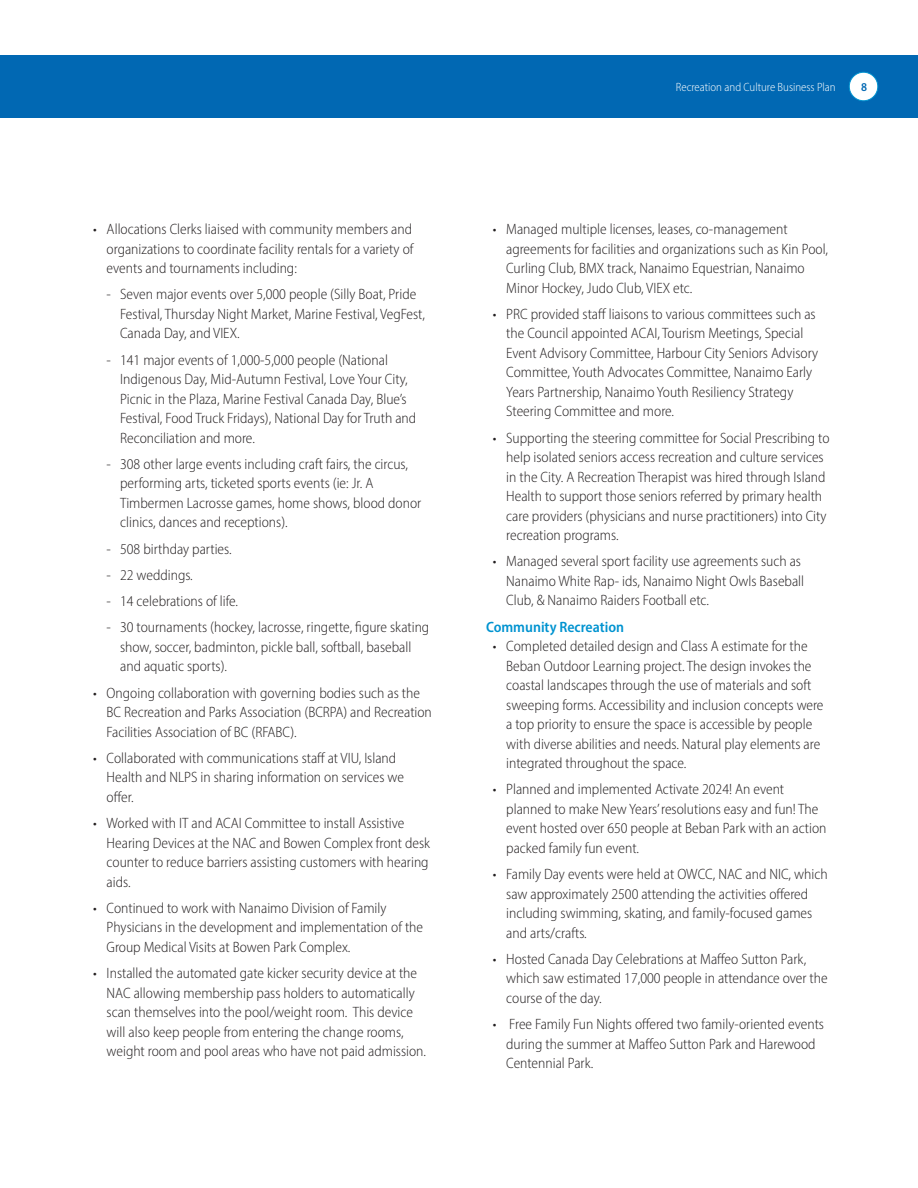
<style>
.page{position:relative;width:918px;height:1188px;background:#fff}
.page>*{position:absolute;margin:0;border:0;box-sizing:border-box;transform-origin:0 0}
.t1{font:300 semi-condensed 15px/19.5px "Myriad Pro";color:#231f20}
.t2{font:600 semi-condensed 15px "Myriad Pro";color:#0093d0}
.t3{font:300 semi-condensed 12px "Myriad Pro";color:#fff}
.t4{font:600 semi-condensed 12px "Myriad Pro";color:#0168b3}
</style>
<div class="page">
<div style="left:0;top:55px;width:918px;height:62px;background:#0168b3"></div>
<div style="left:849px;top:72px;width:29px;height:29px;background:#fff;border-radius:50%"></div>
<div style="left:849px;top:72px;width:29px;height:29px;border:1px solid #0093d0;border-radius:50%"></div>
<p class="t1" style="left:107px;top:219px;width:308px;text-align:justify;text-indent:-14px">• Allocations Clerks liaised with community members and organizations to coordinate facility rentals for a variety of events and tournaments including:</p>
<p class="t1" style="left:120px;top:284px;width:306px;text-indent:-14px">- Seven major events over 5,000 people (Silly Boat, Pride<br>Festival, Thursday Night Market, Marine Festival, VegFest,<br>Canada Day, and VIEX.</p>
<p class="t1" style="left:120px;top:350px;width:298px;text-indent:-14px">- 141 major events of 1,000-5,000 people (National Indigenous Day, Mid-Autumn Festival, Love Your City, Picnic in the Plaza, Marine Festival Canada Day, Blue’s Festival, Food Truck Fridays), National Day for Truth and Reconciliation and more.</p>
<p class="t1" style="left:120px;top:454px;width:303px;text-indent:-14px">- 308 other large events including craft fairs, the circus, performing arts, ticketed sports events (ie: Jr. A Timbermen Lacrosse games, home shows, blood donor clinics, dances and receptions).</p>
<p class="t1" style="left:107px;top:539px;width:127px">- 508 birthday parties.</p>
<p class="t1" style="left:107px;top:565px;width:88px">- 22 weddings.</p>
<p class="t1" style="left:107px;top:591px;width:133px">- 14 celebrations of life.</p>
<p class="t1" style="left:120px;top:617px;width:311px;text-indent:-14px">- 30 tournaments (hockey, lacrosse, ringette, figure skating show, soccer, badminton, pickle ball, softball, baseball and aquatic sports).</p>
<p class="t1" style="left:107px;top:683px;width:327px;text-indent:-14px">• Ongoing collaboration with governing bodies such as the<br>BC Recreation and Parks Association (BCRPA) and Recreation<br>Facilities Association of BC (RFABC).</p>
<p class="t1" style="left:107px;top:748px;width:299px;text-indent:-14px">• Collaborated with communications staff at VIU, Island<br>Health and NLPS in sharing information on services we offer.</p>
<p class="t1" style="left:107px;top:813px;width:325px;text-indent:-14px">• Worked with IT and ACAI Committee to install Assistive Hearing Devices at the NAC and Bowen Complex front desk counter to reduce barriers assisting customers with hearing aids.</p>
<p class="t1" style="left:107px;top:898px;width:318px;text-indent:-14px">• Continued to work with Nanaimo Division of Family<br>Physicians in the development and implementation of the<br>Group Medical Visits at Bowen Park Complex.</p>
<p class="t1" style="left:107px;top:963px;width:321px;text-indent:-14px">• Installed the automated gate kicker security device at the NAC allowing membership pass holders to automatically scan themselves into the pool/weight room. This device will also keep people from entering the change rooms, weight room and pool areas who have not paid admission.</p>
<p class="t3" style="left:676px;top:79px;width:161px">Recreation and Culture Business Plan</p>
<p class="t4" style="left:861px;top:79px;width:7px">8</p>
<p class="t1" style="left:506px;top:219px;width:323px;text-indent:-14px">• Managed multiple licenses, leases, co-management agreements for facilities and organizations such as Kin Pool, Curling Club, BMX track, Nanaimo Equestrian, Nanaimo Minor Hockey, Judo Club, VIEX etc.</p>
<p class="t1" style="left:506px;top:304px;width:314px;text-indent:-14px">• PRC provided staff liaisons to various committees such as the Council appointed ACAI, Tourism Meetings, Special Event Advisory Committee, Harbour City Seniors Advisory Committee, Youth Advocates Committee, Nanaimo Early Years Partnership, Nanaimo Youth Resiliency Strategy Steering Committee and more.</p>
<p class="t1" style="left:506px;top:428px;width:325px;text-indent:-14px">• Supporting the steering committee for Social Prescribing to help isolated seniors access recreation and culture services in the City. A Recreation Therapist was hired through Island Health to support those seniors referred by primary health care providers (physicians and nurse practitioners) into City recreation programs.</p>
<p class="t1" style="left:506px;top:551px;width:300px;text-indent:-14px">• Managed several sport facility use agreements such as<br>Nanaimo White Rap- ids, Nanaimo Night Owls Baseball<br>Club, &amp; Nanaimo Raiders Football etc.</p>
<p class="t2" style="left:486px;top:617px;width:140px">Community Recreation</p>
<p class="t1" style="left:506px;top:636px;width:319px;text-indent:-14px">• Completed detailed design and Class A estimate for the Beban Outdoor Learning project. The design invokes the coastal landscapes through the use of materials and soft sweeping forms. Accessibility and inclusion concepts were a top priority to ensure the space is accessible by people with diverse abilities and needs. Natural play elements are integrated throughout the space.</p>
<p class="t1" style="left:506px;top:779px;width:322px;text-indent:-14px">• Planned and implemented Activate 2024! An event planned to make New Years’ resolutions easy and fun! The event hosted over 650 people at Beban Park with an action packed family fun event.</p>
<p class="t1" style="left:506px;top:864px;width:323px;text-indent:-14px">• Family Day events were held at OWCC, NAC and NIC, which saw approximately 2500 attending the activities offered including swimming, skating, and family-focused games and arts/crafts.</p>
<p class="t1" style="left:506px;top:949px;width:323px;text-indent:-14px">• Hosted Canada Day Celebrations at Maffeo Sutton Park, which saw estimated 17,000 people in attendance over the course of the day.</p>
<p class="t1" style="left:506px;top:1014px;width:319px;text-indent:-14px">• Free Family Fun Nights offered two family-oriented events during the summer at Maffeo Sutton Park and Harewood<br>Centennial Park.</p>
</div>
